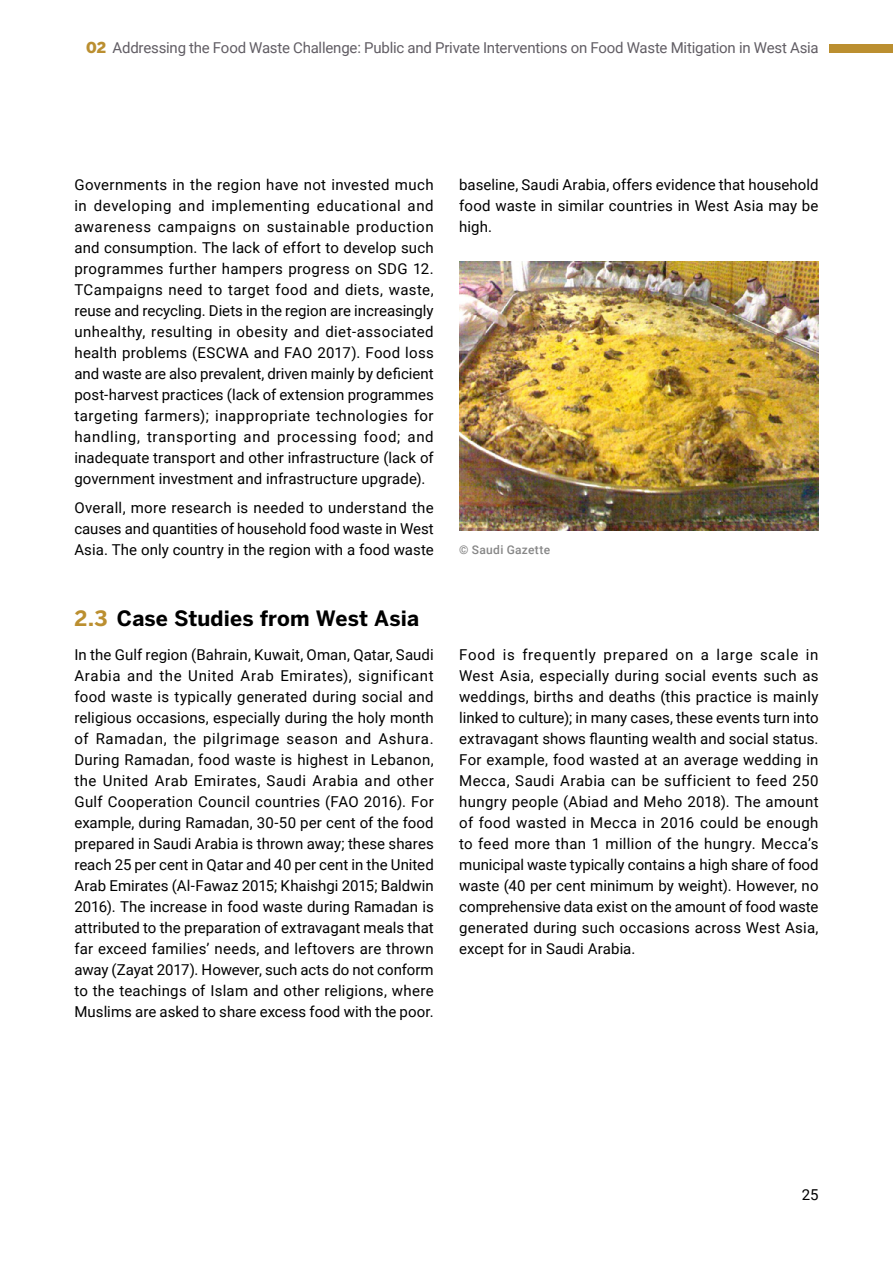
<style>
.page{position:relative;width:893px;height:1263px;background:#fff}
.page>*{position:absolute;margin:0;border:0;box-sizing:border-box;transform-origin:0 0}
.t1{font:700 21px "Benton Sans";letter-spacing:.005em;color:#000}
.t2{font:15px/21px "Roboto";letter-spacing:.01em;color:#000;text-align:justify}
.t3{font:15px "Roboto";letter-spacing:-.015em;color:#615d64}
.t4{font:500 12px "Roboto";letter-spacing:.025em;color:#878787}
.s1{font-family:"Benton Sans";font-weight:900;color:#bb8f30}
.s2{color:#bb8f30}
</style>
<div class="page">
<div style="left:829px;top:45px;width:64px;height:8px;background:#bb8f30"></div>
<img style="left:459px;top:261px;width:360px;height:270px">
<p class="t3" style="left:86px;top:37px;width:734px"><span class="s1">02</span> Addressing the Food Waste Challenge: Public and Private Interventions on Food Waste Mitigation in West Asia</p>
<p class="t2" style="left:74px;top:173px;width:361px">Governments in the region have not invested much in developing and implementing educational and awareness campaigns on sustainable production and consumption. The lack of effort to develop such programmes further hampers progress on SDG 12.<br>TCampaigns need to target food and diets, waste, reuse and recycling. Diets in the region are increasingly unhealthy, resulting in obesity and diet-associated health problems (ESCWA and FAO 2017). Food loss and waste are also prevalent, driven mainly by deficient post-harvest practices (lack of extension programmes targeting farmers); inappropriate technologies for handling, transporting and processing food; and inadequate transport and other infrastructure (lack of government investment and infrastructure upgrade).</p>
<p class="t2" style="left:74px;top:497px;width:361px">Overall, more research is needed to understand the causes and quantities of household food waste in West Asia. The only country in the region with a food waste</p>
<p class="t2" style="left:459px;top:173px;width:361px">baseline, Saudi Arabia, offers evidence that household food waste in similar countries in West Asia may be high.</p>
<p class="t4" style="left:459px;top:542px;width:92px">© Saudi Gazette</p>
<h1 class="t1" style="left:74px;top:606px;width:346px"><span class="s2">2.3</span> Case Studies from West Asia</h1>
<p class="t2" style="left:74px;top:643px;width:361px">In the Gulf region (Bahrain, Kuwait, Oman, Qatar, Saudi Arabia and the United Arab Emirates), significant food waste is typically generated during social and religious occasions, especially during the holy month of Ramadan, the pilgrimage season and Ashura.<br>During Ramadan, food waste is highest in Lebanon, the United Arab Emirates, Saudi Arabia and other Gulf Cooperation Council countries (FAO 2016). For example, during Ramadan, 30-50 per cent of the food prepared in Saudi Arabia is thrown away; these shares reach 25 per cent in Qatar and 40 per cent in the United Arab Emirates (Al-Fawaz 2015; Khaishgi 2015; Baldwin 2016). The increase in food waste during Ramadan is attributed to the preparation of extravagant meals that far exceed families’ needs, and leftovers are thrown away (Zayat 2017). However, such acts do not conform to the teachings of Islam and other religions, where Muslims are asked to share excess food with the poor.</p>
<p class="t2" style="left:459px;top:643px;width:361px">Food is frequently prepared on a large scale in West Asia, especially during social events such as weddings, births and deaths (this practice is mainly linked to culture); in many cases, these events turn into extravagant shows flaunting wealth and social status.<br>For example, food wasted at an average wedding in Mecca, Saudi Arabia can be sufficient to feed 250 hungry people (Abiad and Meho 2018). The amount of food wasted in Mecca in 2016 could be enough to feed more than 1 million of the hungry. Mecca’s municipal waste typically contains a high share of food waste (40 per cent minimum by weight). However, no comprehensive data exist on the amount of food waste generated during such occasions across West Asia, except for in Saudi Arabia.</p>
<p class="t2" style="left:802px;top:1183px;width:18px">25</p>
</div>
